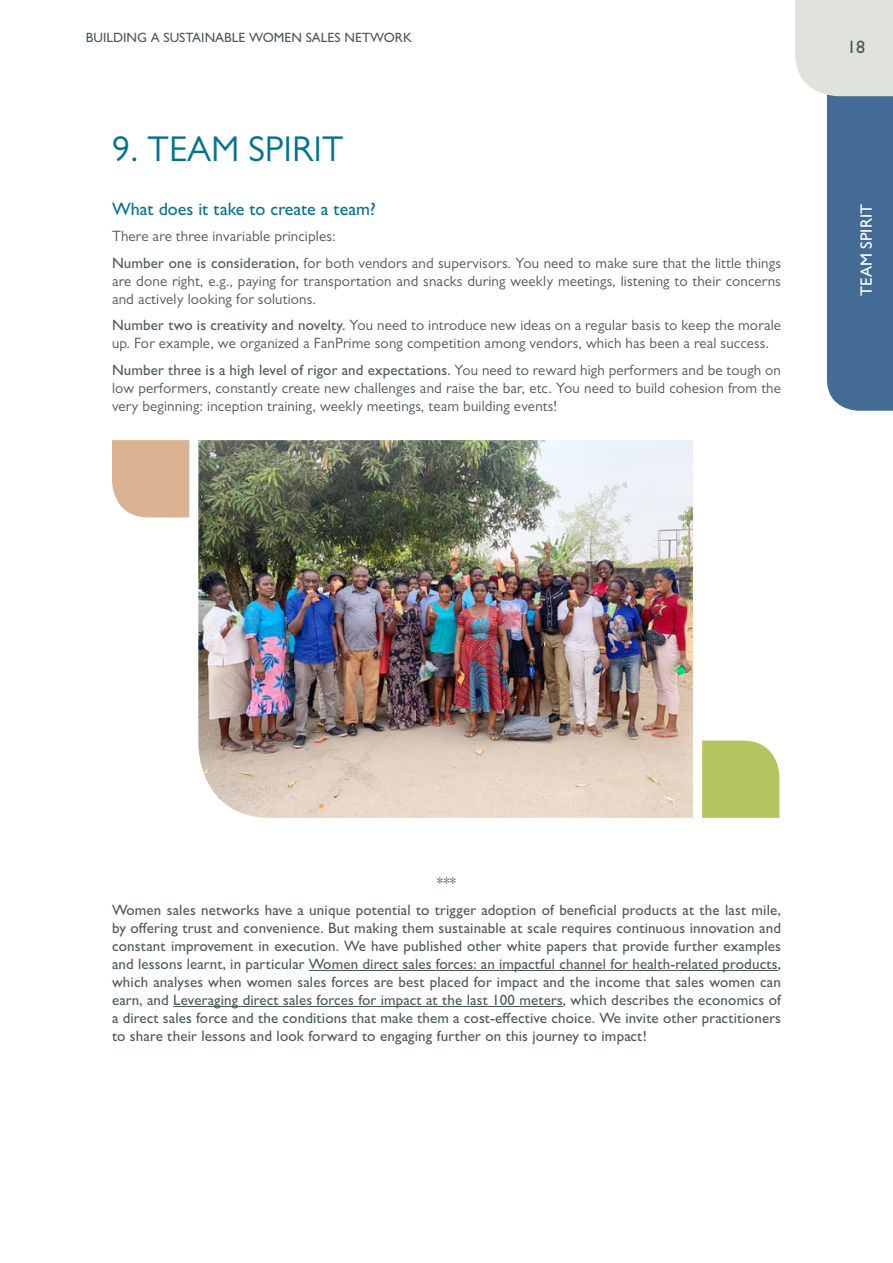
<style>
.page{position:relative;width:893px;height:1263px;background:#fff}
.page>*{position:absolute;margin:0;border:0;box-sizing:border-box;transform-origin:0 0}
.t1{font:36px "Gill Sans";color:#00738f}
.t2{font:500 18px "Gill Sans";color:#00738f}
.t3{font:500 18px "Gill Sans";color:#4d5c52}
.t4{font:500 16.5px "Gill Sans";color:#fff}
.t5{font:500 15px/18px "Gill Sans";letter-spacing:.01em;color:#4d5c52;text-align:center}
.t6{font:15px/18px "Gill Sans";letter-spacing:.01em;color:#4d5c52}
.t7{font:500 13.5px "Gill Sans";color:#4d5c52}
.s1{font-weight:500}
</style>
<div class="page">
<hr style="left:309px;top:970px;width:469px;height:1px;background:#4d5c52">
<hr style="left:173px;top:1006px;width:390px;height:1px;background:#4d5c52">
<img style="left:198px;top:440px;width:495px;height:378px">
<svg style="left:702px;top:740px;width:77px;height:78px"></svg>
<div style="left:112px;top:440px;width:77px;height:77px;background:#dbb292"></div>
<svg style="left:795px;top:0;width:98px;height:411px"></svg>
<p class="t7" style="left:86px;top:30px;width:327px">Building A Sustainable Women Sales Network</p>
<h1 class="t1" style="left:112px;top:128px;width:80px">9. Team</h1>
<h1 class="t1" style="left:248px;top:128px;width:17px">spirit</h1>
<p class="t2" style="left:112px;top:198px;width:265px">What does it take to create a team?</p>
<p class="t6" style="left:112px;top:223px;width:670px;line-height:26.5px">There are three invariable principles:<br><span class="s1">Number one is consideration,</span> for both vendors and supervisors. You need to make sure that the little things</p>
<p class="t6" style="left:112px;top:272px;width:670px">are done right, e.g., paying for transportation and snacks during weekly meetings, listening to their concerns and actively looking for solutions.</p>
<p class="t6" style="left:112px;top:316px;width:671px"><span class="s1">Number two is creativity and novelty.</span> You need to introduce new ideas on a regular basis to keep the morale up. For example, we organized a FanPrime song competition among vendors, which has been a real success.</p>
<p class="t6" style="left:112px;top:361px;width:670px;text-align:justify"><span class="s1">Number three is a high level of rigor and expectations.</span> You need to reward high performers and be tough on low performers, constantly create new challenges and raise the bar, etc. You need to build cohesion from the very beginning: inception training, weekly meetings, team building events!</p>
<p class="t3" style="left:847px;top:36px;width:19px">18</p>
<p class="t4" style="left:857px;top:296px;width:91px;rotate:-90deg">TEAM SPIRIT</p>
<p class="t5" style="left:112px;top:870px;width:670px;line-height:26.5px">***<br>Women sales networks have a unique potential to trigger adoption of beneficial products at the last mile,</p>
<p class="t5" style="left:112px;top:919px;width:670px;text-align:justify">by offering trust and convenience. But making them sustainable at scale requires continuous innovation and constant improvement in execution. We have published other white papers that provide further examples and lessons learnt, in particular Women direct sales forces: an impactful channel for health-related products, which analyses when women sales forces are best placed for impact and the income that sales women can earn, and Leveraging direct sales forces for impact at the last 100 meters, which describes the economics of a direct sales force and the conditions that make them a cost-effective choice. We invite other practitioners to share their lessons and look forward to engaging further on this journey to impact!</p>
</div>
